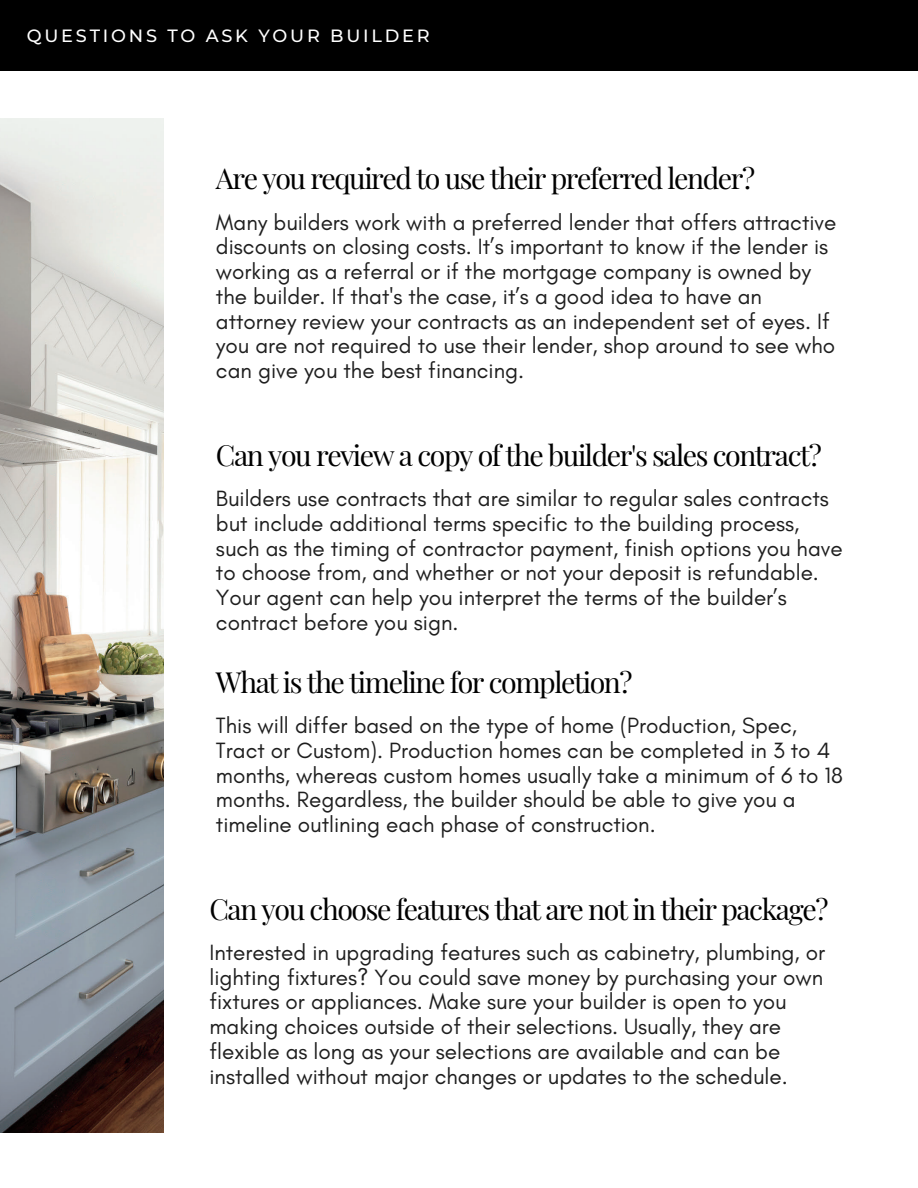
<style>
.page{position:relative;width:918px;height:1188px;background:#fff}
.page>*{position:absolute;margin:0;border:0;box-sizing:border-box;transform-origin:0 0}
.t1{font:28.5px "Playfair Display";letter-spacing:-.05em;color:#000}
.t2{font:22.5px/24.8px "Glacial Indifference";color:#1e1e1e}
.t3{font:500 17.7px "Montserrat";letter-spacing:.155em;color:#fff}
</style>
<div class="page">
<div style="left:0;top:0;width:918px;height:70px;background:#000"></div>
<img style="left:0;top:118px;width:163px;height:1015px">
<p class="t3" style="left:27px;top:25px;width:405px">QUESTIONS TO ASK YOUR BUILDER</p>
<p class="t1" style="left:216px;top:159px;width:541px">Are you required to use their preferred lender?</p>
<p class="t2" style="left:216px;top:209px;width:622px">Many builders work with a preferred lender that offers attractive discounts on closing costs. It’s important to know if the lender is working as a referral or if the mortgage company is owned by the builder. If that's the case, it’s a good idea to have an attorney review your contracts as an independent set of eyes. If you are not required to use their lender, shop around to see who can give you the best financing.</p>
<p class="t1" style="left:216px;top:435px;width:607px">Can you review a copy of the builder's sales contract?</p>
<p class="t2" style="left:216px;top:486px;width:628px">Builders use contracts that are similar to regular sales contracts but include additional terms specific to the building process, such as the timing of contractor payment, finish options you have to choose from, and whether or not your deposit is refundable.<br>Your agent can help you interpret the terms of the builder’s contract before you sign.</p>
<p class="t1" style="left:216px;top:662px;width:418px">What is the timeline for completion?</p>
<p class="t2" style="left:216px;top:713px;width:628px">This will differ based on the type of home (Production, Spec, Tract or Custom). Production homes can be completed in 3 to 4 months, whereas custom homes usually take a minimum of 6 to 18 months. Regardless, the builder should be able to give you a timeline outlining each phase of construction.</p>
<p class="t1" style="left:209px;top:889px;width:620px">Can you choose features that are not in their package?</p>
<p class="t2" style="left:209px;top:940px;width:617px">Interested in upgrading features such as cabinetry, plumbing, or lighting fixtures? You could save money by purchasing your own fixtures or appliances. Make sure your builder is open to you making choices outside of their selections. Usually, they are flexible as long as your selections are available and can be installed without major changes or updates to the schedule.</p>
</div>
